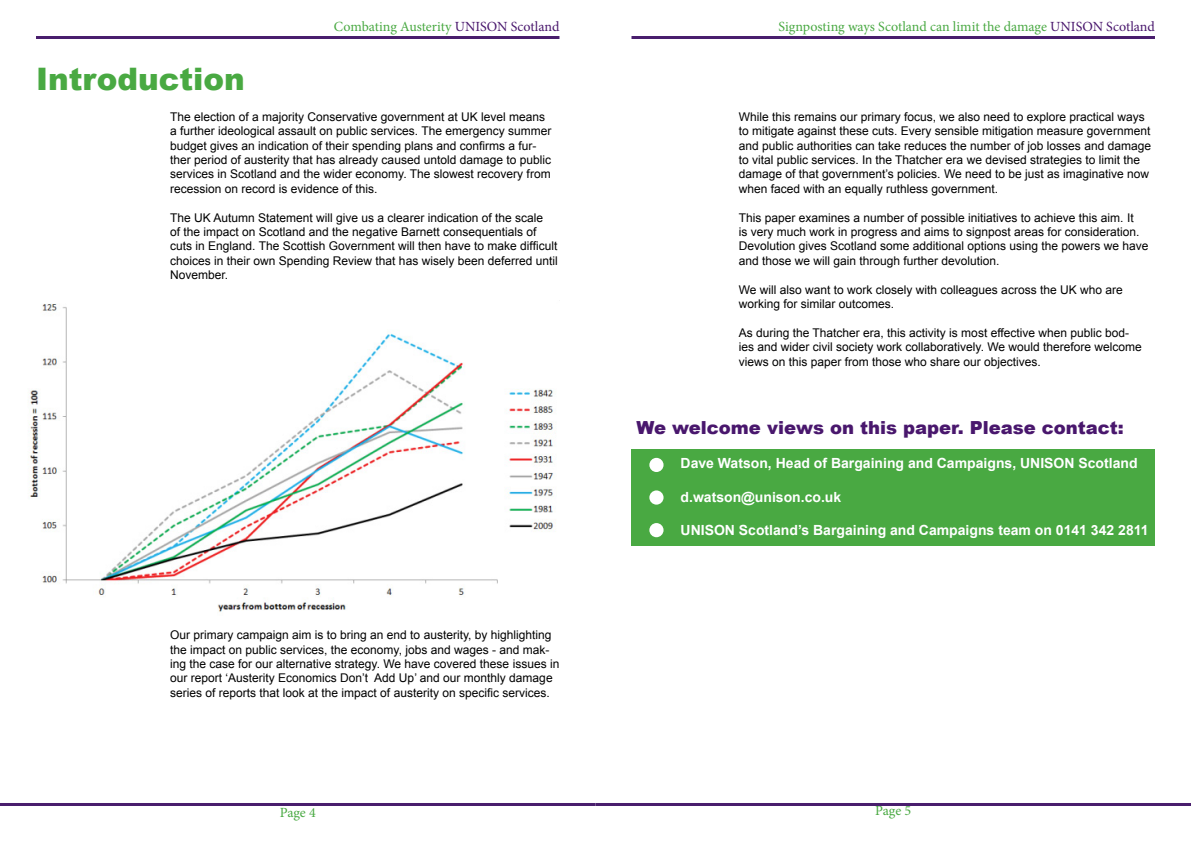
<style>
.page{position:relative;width:1191px;height:842px;background:#fff}
.page>*{position:absolute;margin:0;border:0;box-sizing:border-box;transform-origin:0 0}
.t1{font:900 31px "Arial";color:#49a942}
.t2{font:900 18px "Arial";color:#49176d}
.t3{font:700 14px "Arial";color:#fff}
.t4{font:14px "Minion Pro";color:#49a942}
.t5{font:12px/14.4px "Arial";color:#000}
.s1{color:#49176d}
</style>
<div class="page">
<div style="left:631px;top:449px;width:524px;height:97px;background:#49a942"></div>
<img style="left:29px;top:303px;width:527px;height:309px">
<div style="left:649px;top:458px;width:14px;height:14px;background:#fff;border-radius:50%"></div>
<div style="left:649px;top:490px;width:14px;height:15px;background:#fff;border-radius:50%"></div>
<div style="left:649px;top:523px;width:14px;height:14px;background:#fff;border-radius:50%"></div>
<hr style="left:0;top:803px;width:595px;height:3px;background:#491e6d">
<hr style="left:595px;top:803px;width:596px;height:3px;background:#491e6d">
<hr style="left:36px;top:36px;width:523px;height:3px;background:#491e6d">
<hr style="left:631px;top:36px;width:524px;height:3px;background:#491e6d">
<h1 class="t1" style="left:36px;top:57px;width:210px">Introduction</h1>
<p class="t4" style="left:334px;top:17px;width:227px">Combating Austerity <span class="s1">UNISON Scotland</span></p>
<p class="t4" style="left:778px;top:17px;width:378px">Signposting ways Scotland can limit the damage <span class="s1">UNISON Scotland</span></p>
<p class="t5" style="left:170px;top:109px;width:383px">The election of a majority Conservative government at UK level means a further ideological assault on public services. The emergency summer budget gives an indication of their spending plans and confirms a fur&shy;ther period of austerity that has already caused untold damage to public services in Scotland and the wider economy. The slowest recovery from recession on record is evidence of this.</p>
<p class="t5" style="left:170px;top:210px;width:389px">The UK Autumn Statement will give us a clearer indication of the scale<br>of the impact on Scotland and the negative Barnett consequentials of cuts in England. The Scottish Government will then have to make difficult choices in their own Spending Review that has wisely been deferred until November.</p>
<p class="t5" style="left:170px;top:628px;width:391px">Our primary campaign aim is to bring an end to austerity, by highlighting the impact on public services, the economy, jobs and wages - and mak&shy;ing the case for our alternative strategy. We have covered these issues in our report ‘Austerity Economics Don’t Add Up’ and our monthly damage series of reports that look at the impact of austerity on specific services.</p>
<p class="t4" style="left:280px;top:803px;width:37px">Page 4</p>
<p class="t5" style="left:738px;top:109px;width:414px">While this remains our primary focus, we also need to explore practical ways to mitigate against these cuts. Every sensible mitigation measure government and public authorities can take reduces the number of job losses and damage to vital public services. In the Thatcher era we devised strategies to limit the damage of that government’s policies. We need to be just as imaginative now when faced with an equally ruthless government.</p>
<p class="t5" style="left:738px;top:210px;width:411px">This paper examines a number of possible initiatives to achieve this aim. It<br>is very much work in progress and aims to signpost areas for consideration.<br>Devolution gives Scotland some additional options using the powers we have and those we will gain through further devolution.</p>
<p class="t5" style="left:738px;top:282px;width:385px">We will also want to work closely with colleagues across the UK who are working for similar outcomes.</p>
<p class="t5" style="left:738px;top:325px;width:405px">As during the Thatcher era, this activity is most effective when public bod&shy;ies and wider civil society work collaboratively. We would therefore welcome views on this paper from those who share our objectives.</p>
<h2 class="t2" style="left:636px;top:414px;width:489px">We welcome views on this paper. Please contact:</h2>
<p class="t3" style="left:680px;top:454px;width:458px">Dave Watson, Head of Bargaining and Campaigns, UNISON Scotland</p>
<p class="t3" style="left:680px;top:487px;width:162px">d.watson@unison.co.uk</p>
<p class="t3" style="left:680px;top:521px;width:469px">UNISON Scotland’s Bargaining and Campaigns team on 0141 342 2811</p>
<p class="t4" style="left:875px;top:801px;width:37px">Page 5</p>
</div>
